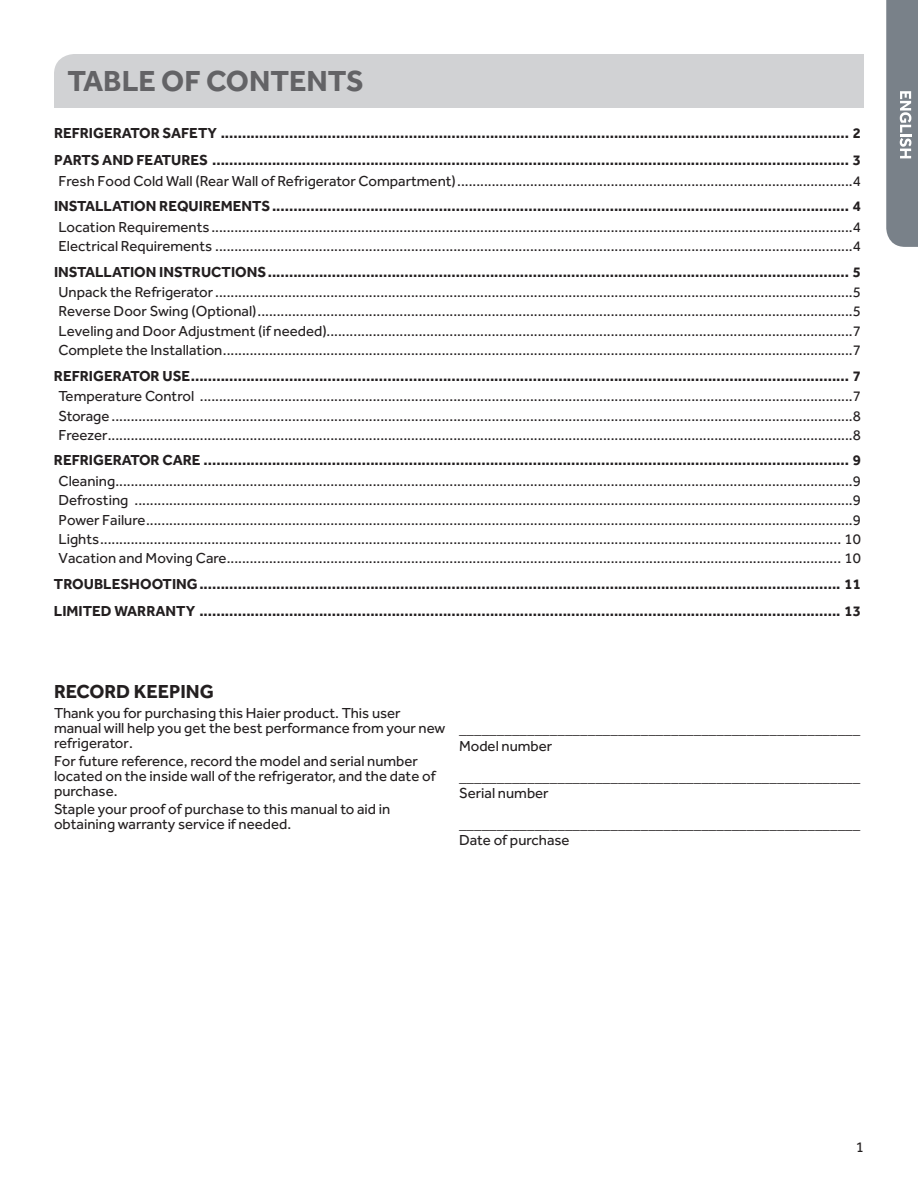
<style>
.page{position:relative;width:918px;height:1188px;background:#fff}
.page>*{position:absolute;margin:0;border:0;box-sizing:border-box;transform-origin:0 0}
.t1{font:700 30px "Effra";color:#636366}
.t2{font:700 19.5px "Effra";color:#231f20}
.t3{font:15px/19.4px "Effra";color:#231f20}
.t4{font:700 15px/26.8px "Effra";color:#231f20}
</style>
<div class="page">
<svg style="left:886px;top:0;width:32px;height:247px;background:#828991"></svg>
<div style="left:54px;top:54px;width:810px;height:54px;background:#d1d2d4"></div>
<h1 class="t1" style="left:68px;top:63px;width:298px">TABLE OF CONTENTS</h1>
<p class="t4" style="left:54px;top:119px;width:808px">REFRIGERATOR SAFETY ................................................................................................................................................... 2<br>PARTS AND FEATURES ..................................................................................................................................................... 3</p>
<p class="t3" style="left:59px;top:171px;width:804px">Fresh Food Cold Wall (Rear Wall of Refrigerator Compartment).......................................................................................................4</p>
<p class="t4" style="left:54px;top:192px;width:808px">INSTALLATION REQUIREMENTS....................................................................................................................................... 4</p>
<p class="t3" style="left:59px;top:217px;width:804px">Location Requirements .......................................................................................................................................................................4<br>Electrical Requirements ......................................................................................................................................................................4</p>
<p class="t4" style="left:54px;top:258px;width:808px">INSTALLATION INSTRUCTIONS........................................................................................................................................ 5</p>
<p class="t3" style="left:59px;top:282px;width:804px;text-align:justify">Unpack the Refrigerator......................................................................................................................................................................5<br>Reverse Door Swing (Optional)...........................................................................................................................................................5<br>Leveling and Door Adjustment (if needed).........................................................................................................................................7<br>Complete the Installation....................................................................................................................................................................7</p>
<p class="t4" style="left:54px;top:362px;width:809px">REFRIGERATOR USE.......................................................................................................................................................... 7</p>
<p class="t3" style="left:59px;top:386px;width:804px;text-align:justify">Temperature Control ..........................................................................................................................................................................7<br>Storage .................................................................................................................................................................................................8<br>Freezer..................................................................................................................................................................................................8</p>
<p class="t4" style="left:54px;top:447px;width:809px">REFRIGERATOR CARE ....................................................................................................................................................... 9</p>
<p class="t3" style="left:59px;top:471px;width:804px;text-align:justify">Cleaning................................................................................................................................................................................................9<br>Defrosting ...........................................................................................................................................................................................9<br>Power Failure........................................................................................................................................................................................9<br>Lights................................................................................................................................................................................................. 10<br>Vacation and Moving Care................................................................................................................................................................ 10</p>
<p class="t4" style="left:54px;top:570px;width:808px">TROUBLESHOOTING...................................................................................................................................................... 11<br>LIMITED WARRANTY ...................................................................................................................................................... 13</p>
<h2 class="t2" style="left:54px;top:680px;width:161px">RECORD KEEPING</h2>
<p class="t3" style="left:54px;top:705px;width:393px;line-height:15px">Thank you for purchasing this Haier product. This user manual will help you get the best performance from your new refrigerator.</p>
<p class="t3" style="left:54px;top:753px;width:383px;line-height:15px">For future reference, record the model and serial number located on the inside wall of the refrigerator, and the date of purchase.</p>
<p class="t3" style="left:54px;top:801px;width:338px;line-height:15px">Staple your proof of purchase to this manual to aid in obtaining warranty service if needed.</p>
<p class="t3" style="left:459px;top:721px;width:403px;line-height:16.5px">_____________________________________________________<br>Model number</p>
<p class="t3" style="left:459px;top:768px;width:403px;line-height:16.5px">_____________________________________________________<br>Serial number</p>
<p class="t3" style="left:459px;top:815px;width:403px;line-height:16.5px">_____________________________________________________<br>Date of purchase</p>
<p class="t3" style="left:856px;top:1137px;width:10px">1</p>
</div>
